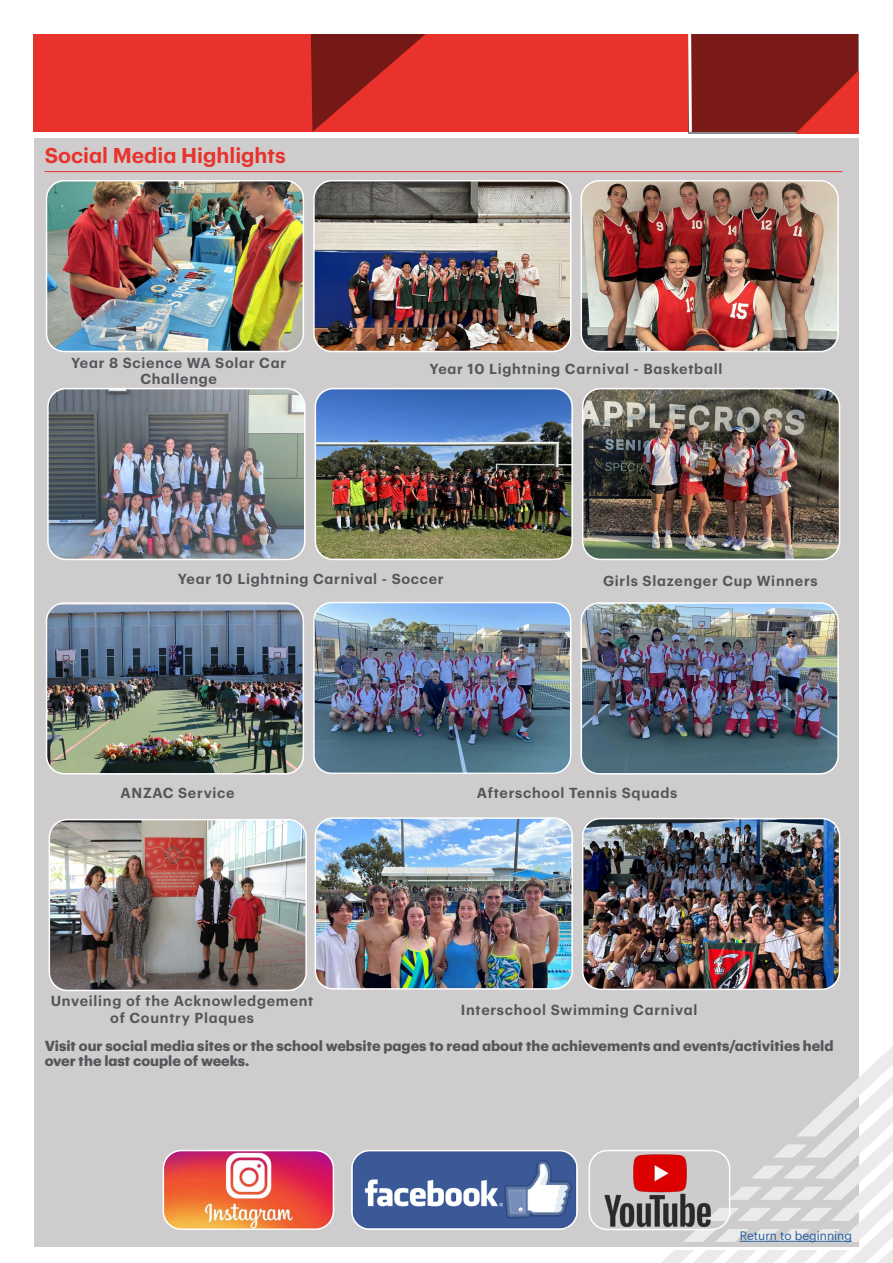
<style>
.page{position:relative;width:893px;height:1263px;background:#fff}
.page>*{position:absolute;margin:0;border:0;box-sizing:border-box;transform-origin:0 0}
.t1{font:600 21px "Graphik";color:#e9322b}
.t2{font:600 14.25px/15.8px "Graphik";letter-spacing:.05em;color:#55565a;text-align:center}
.t3{font:700 14.25px/15.8px "Graphik";color:#55565a}
.t4{font:12px "Graphik";color:#215e9e}
</style>
<div class="page">
<div style="left:34px;top:138px;width:825px;height:1109px;background:#cecccd"></div>
<svg style="left:33px;top:34px;width:825px;height:98px;background:#ce2c26"></svg>
<svg style="left:687px;top:34px;width:6px;height:100px"></svg>
<svg style="left:795px;top:70px;width:64px;height:64px;background:#b12621"></svg>
<svg style="left:660px;top:1046px;width:233px;height:217px"></svg>
<hr style="left:45px;top:171px;width:797px;height:1px;background:#e9322b">
<img style="left:47px;top:183px;width:256px;height:168px">
<div style="left:46px;top:180px;width:258px;height:172px;border:2px solid #fff;border-radius:18px"></div>
<img style="left:316px;top:181px;width:255px;height:170px">
<div style="left:313px;top:180px;width:258px;height:172px;border:2px solid #fff;border-radius:18px"></div>
<img style="left:581px;top:181px;width:255px;height:170px">
<div style="left:581px;top:180px;width:258px;height:172px;border:2px solid #fff;border-radius:18px"></div>
<hr style="left:740px;top:1241px;width:112px;height:1px;background:#215e9e">
<img style="left:47px;top:605px;width:256px;height:169px">
<div style="left:46px;top:602px;width:258px;height:172px;border:2px solid #fff;border-radius:18px"></div>
<img style="left:50px;top:389px;width:255px;height:170px">
<div style="left:47px;top:388px;width:258px;height:172px;border:2px solid #fff;border-radius:18px"></div>
<img style="left:315px;top:389px;width:255px;height:170px">
<div style="left:315px;top:388px;width:258px;height:172px;border:2px solid #fff;border-radius:18px"></div>
<img style="left:585px;top:389px;width:254px;height:170px">
<div style="left:582px;top:388px;width:258px;height:172px;border:2px solid #fff;border-radius:18px"></div>
<img style="left:316px;top:602px;width:255px;height:171px">
<div style="left:313px;top:602px;width:258px;height:172px;border:2px solid #fff;border-radius:18px"></div>
<img style="left:581px;top:605px;width:255px;height:169px">
<div style="left:581px;top:602px;width:258px;height:172px;border:2px solid #fff;border-radius:18px"></div>
<img style="left:585px;top:818px;width:254px;height:171px">
<div style="left:582px;top:818px;width:258px;height:172px;border:2px solid #fff;border-radius:18px"></div>
<img style="left:49px;top:820px;width:255px;height:170px">
<div style="left:49px;top:819px;width:258px;height:172px;border:2px solid #fff;border-radius:18px"></div>
<img style="left:315px;top:820px;width:255px;height:167px">
<div style="left:315px;top:817px;width:258px;height:173px;border:2px solid #fff;border-radius:18px"></div>
<img style="left:354px;top:1150px;width:221px;height:77px">
<div style="left:351px;top:1150px;width:227px;height:80px;border:2px solid #fff;border-radius:18px"></div>
<img style="left:163px;top:1150px;width:170px;height:79px">
<div style="left:163px;top:1150px;width:171px;height:80px;border:2px solid #fff;border-radius:18px"></div>
<img style="left:589px;top:1150px;width:141px;height:79px">
<div style="left:589px;top:1150px;width:141px;height:80px;border:2px solid #fff;border-radius:18px"></div>
<h1 class="t1" style="left:45px;top:139px;width:243px">Social Media Highlights</h1>
<p class="t2" style="left:71px;top:353px;width:216px">Year 8 Science WA Solar Car<br>Challenge</p>
<p class="t2" style="left:430px;top:360px;width:294px">Year 10 Lightning Carnival - Basketball</p>
<p class="t2" style="left:178px;top:569px;width:267px">Year 10 Lightning Carnival - Soccer</p>
<p class="t2" style="left:603px;top:571px;width:216px">Girls Slazenger Cup Winners</p>
<p class="t2" style="left:121px;top:784px;width:116px">ANZAC Service</p>
<p class="t2" style="left:51px;top:991px;width:264px;line-height:16.5px">Unveiling of the Acknowledgement of Country Plaques</p>
<p class="t2" style="left:477px;top:784px;width:202px">Afterschool Tennis Squads</p>
<p class="t2" style="left:461px;top:1000px;width:238px">Interschool Swimming Carnival</p>
<p class="t3" style="left:45px;top:1036px;width:790px">Visit our social media sites or the school website pages to read about the achievements and events/activities held over the last couple of weeks.</p>
<p class="t4" style="left:740px;top:1227px;width:114px">Return to beginning</p>
</div>
